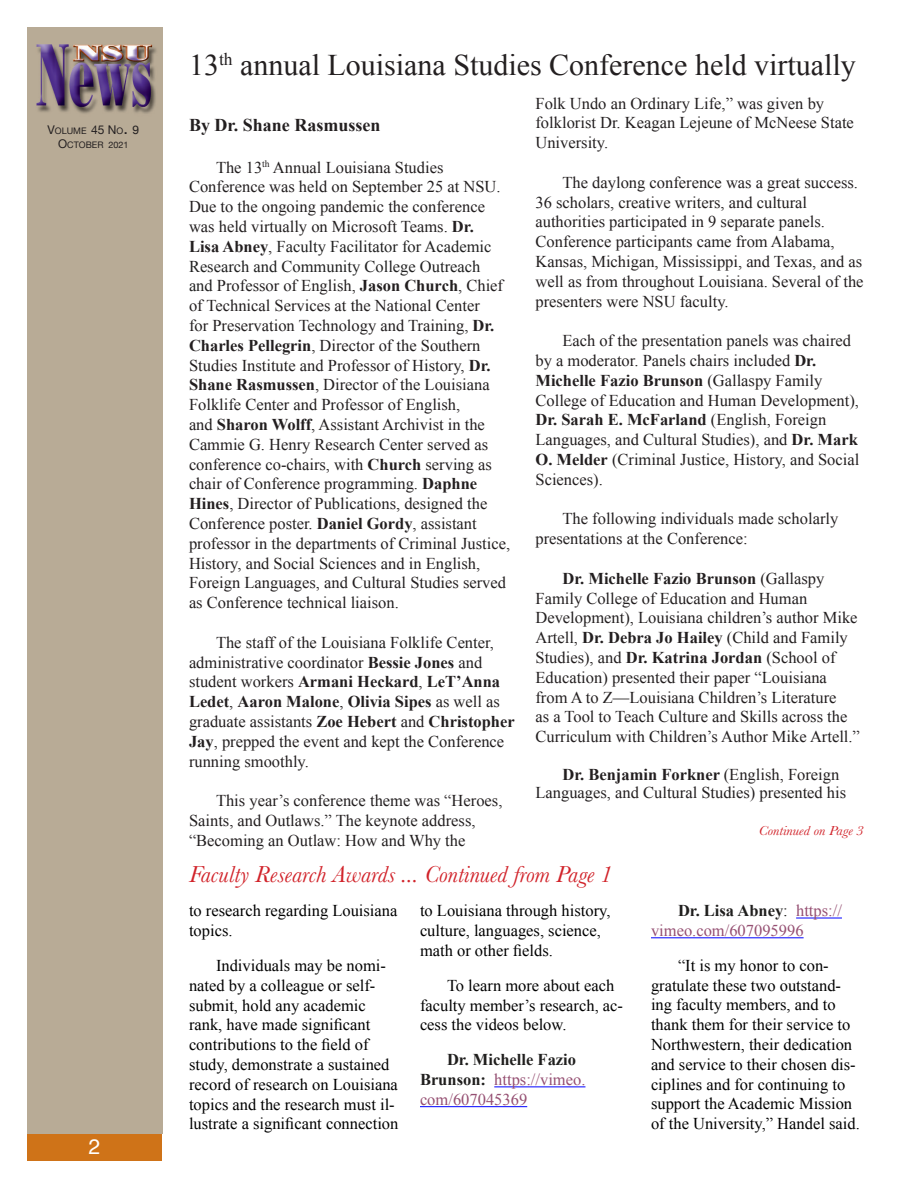
<style>
.page{position:relative;width:918px;height:1188px;background:#fff}
.page>*{position:absolute;margin:0;border:0;box-sizing:border-box;transform-origin:0 0}
.t1{font:30px "Times New Roman";color:#231f20}
.t2{font:italic 24px "Baskerville";color:#d1232a}
.t3{font:21px "Helvetica";color:#fff}
.t4{font:700 18px "Times New Roman";color:#231f20}
.x_msonormal{font:16.5px/19.8px "Times New Roman";color:#231f20}
.Normal__Web{font:16.5px/19.8px "Times New Roman";color:#000}
.Normal__Web-2{font:16.5px/19.8px "Times New Roman";color:#954f72}
.xmsonormal{font:16.5px/19.8px "Times New Roman";color:#954f72}
.t5{font:italic 13.5px "Baskerville";color:#d1232a;scale:1.1 1}
.t6{font:9px "Helvetica Neue";color:#231f20}
.s1{font-size:12px}
.s2{font-size:16.5px}
.s3{font-weight:700}
.s4{color:#212121}
.s5{font-weight:700;color:#201f1e}
.s6{color:#201f1e}
</style>
<div class="page">
<div style="left:27px;top:27px;width:135px;height:1107px;background:#b8ab96"></div>
<div style="left:27px;top:1134px;width:135px;height:27px;background:#cf7318"></div>
<hr style="left:494px;top:1086px;width:91px;height:1px;background:#00f">
<hr style="left:420px;top:1106px;width:107px;height:1px;background:#00f">
<hr style="left:796px;top:918px;width:46px;height:1px;background:#00f">
<hr style="left:651px;top:937px;width:153px;height:1px;background:#00f">
<p class="t6" style="left:48px;top:124px;width:93px"><span class="s1">V</span>OLUME <span class="s1">45 N</span>O<span class="s2">.</span> <span class="s1">9</span></p>
<p class="t6" style="left:58px;top:139px;width:72px"><span class="s1">O</span>CTOBER 2021</p>
<p class="t3" style="left:89px;top:1130px;width:13px">2</p>
<p class="t1" style="left:189px;top:45px;width:668px">13<sup>th</sup> annual Louisiana Studies Conference held virtually</p>
<p class="t4" style="left:189px;top:113px;width:193px">By Dr. Shane Rasmussen</p>
<p class="x_msonormal" style="left:189px;top:157px;width:323px;text-indent:27px">The 13<sup>th</sup> Annual Louisiana Studies Conference was held on September 25 at NSU.<br>Due to the ongoing pandemic the conference was held virtually on Microsoft Teams. <span class="s3">Dr.<br>Lisa Abney</span>, <span class="s4">Faculty Facilitator for Academic Research and Community College Outreach<br>and</span> Professor of English, <span class="s3">Jason Church</span>, Chief of Technical Services at the National Center<br>for Preservation Technology and Training, <span class="s3">Dr.<br>Charles Pellegrin</span>, Director of the Southern Studies Institute and Professor of History, <span class="s3">Dr.<br>Shane Rasmussen</span>, Director of the Louisiana Folklife Center and Professor of English,<br>and <span class="s3">Sharon Wolff</span>, Assistant Archivist in the Cammie G. Henry Research Center served as conference co-chairs, with <span class="s3">Church</span> serving as chair of Conference programming. <span class="s3">Daphne Hines</span>, Director of Publications, designed the Conference poster. <span class="s3">Daniel Gordy</span>, assistant professor in the departments of Criminal Justice, History, and Social Sciences and in English, Foreign Languages, and Cultural Studies served as Conference technical liaison.</p>
<p class="x_msonormal" style="left:189px;top:632px;width:327px;text-indent:27px">The staff of the Louisiana Folklife Center, administrative coordinator <span class="s3">Bessie Jones</span> and student workers <span class="s3">Armani Heckard</span>, <span class="s3">LeT’Anna Ledet</span>, <span class="s3">Aaron Malone</span>, <span class="s3">Olivia Sipes</span> as well as graduate assistants <span class="s3">Zoe Hebert</span> and <span class="s3">Christopher Jay</span>, prepped the event and kept the Conference running smoothly.</p>
<p class="x_msonormal" style="left:189px;top:791px;width:315px;text-indent:27px">This year’s conference theme was “Heroes,<br>Saints, and Outlaws.” The keynote address, “Becoming an Outlaw: How and Why the</p>
<p class="x_msonormal" style="left:536px;top:93px;width:320px">Folk Undo an Ordinary Life,” was given by folklorist Dr. Keagan Lejeune of McNeese State<br>University.</p>
<p class="x_msonormal" style="left:536px;top:172px;width:330px;text-indent:27px">The daylong conference was a great success.<br>36 scholars, creative writers, and cultural authorities participated in 9 separate panels.<br>Conference participants came from Alabama, Kansas, Michigan, Mississippi, and Texas, and as well as from throughout Louisiana. Several of the presenters were NSU faculty.</p>
<p class="x_msonormal" style="left:536px;top:331px;width:325px;text-indent:27px">Each of the presentation panels was chaired by a moderator. Panels chairs included <span class="s3">Dr.<br>Michelle Fazio Brunson</span> (Gallaspy Family College of Education and Human Development), <span class="s3">Dr. Sarah E. McFarland</span> (English, Foreign Languages, and Cultural Studies), and <span class="s3">Dr. Mark O. Melder</span> (Criminal Justice, History, and Social Sciences).</p>
<p class="x_msonormal" style="left:536px;top:509px;width:304px;text-indent:27px">The following individuals made scholarly presentations at the Conference:</p>
<p class="x_msonormal" style="left:536px;top:568px;width:326px;text-indent:27px"><span class="s3">Dr. Michelle Fazio Brunson</span> (Gallaspy Family College of Education and Human Development), Louisiana children’s author Mike Artell, <span class="s3">Dr. Debra Jo Hailey</span> (Child and Family Studies), and <span class="s3">Dr. Katrina Jordan</span> (School of Education) presented their paper “Louisiana from A to Z—Louisiana Children’s Literature<br>as a Tool to Teach Culture and Skills across the Curriculum with Children’s Author Mike Artell.”</p>
<p class="x_msonormal" style="left:536px;top:765px;width:312px;line-height:18px;text-indent:27px"><span class="s3">Dr. Benjamin Forkner</span> (English, Foreign<br>Languages, and Cultural Studies) presented his</p>
<p class="t5" style="left:759px;top:822px;width:97px">Continued on Page 3</p>
<p class="t2" style="left:189px;top:859px;width:425px">Faculty Research Awards ... Continued from Page 1</p>
<p class="Normal__Web" style="left:189px;top:901px;width:210px">to research regarding Louisiana topics.</p>
<p class="Normal__Web" style="left:189px;top:955px;width:211px;text-indent:27px">Individuals may be nomi&shy;nated by a colleague or self&shy;submit, hold any academic rank, have made significant contributions to the field of study, demonstrate a sustained record of research on Louisiana topics and the research must il&shy;lustrate a significant connection</p>
<p class="Normal__Web" style="left:420px;top:901px;width:192px">to Louisiana through history, culture, languages, science, math or other fields.</p>
<p class="Normal__Web" style="left:420px;top:975px;width:205px;text-indent:27px">To learn more about each faculty member’s research, ac&shy;cess the videos below.</p>
<p class="Normal__Web-2" style="left:420px;top:1050px;width:167px;text-indent:27px"><span class="s5">Dr. Michelle Fazio<br>Brunson:</span> https://vimeo. com/607045369</p>
<p class="xmsonormal" style="left:651px;top:901px;width:192px;text-indent:27px"><span class="s5">Dr. Lisa Abney</span><span class="s6">:</span> https:// vimeo.com/607095996</p>
<p class="Normal__Web" style="left:651px;top:955px;width:210px;text-indent:27px">“It is my honor to con&shy;gratulate these two outstand&shy;ing faculty members, and to thank them for their service to<br>Northwestern, their dedication and service to their chosen dis&shy;ciplines and for continuing to support the Academic Mission of the University,” Handel said.</p>
</div>
